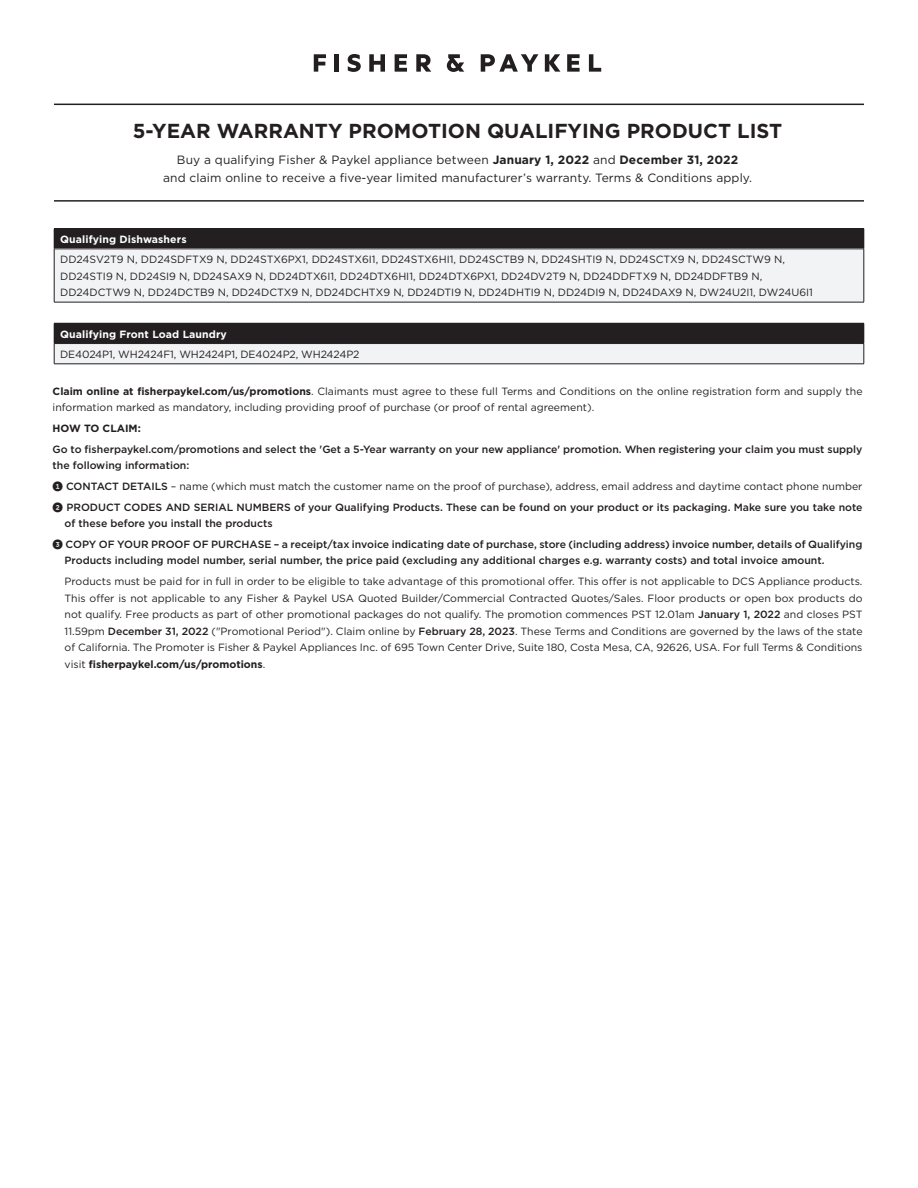
<style>
.page{position:relative;width:918px;height:1188px;background:#fff}
.page>*{position:absolute;margin:0;border:0;box-sizing:border-box;transform-origin:0 0}
.t1{font:700 20.25px "Gotham";color:#231f20}
.t2{font:12px "Gotham";letter-spacing:.01em;color:#231f20}
.t3{font:10.5px/16.5px "Gotham";color:#231f20}
.t4{font:500 10.5px/16.5px "Gotham";color:#231f20}
.t5{font:700 10.5px "Gotham";letter-spacing:.01em;color:#fff}
.t6{font:700 10.5px "Gotham";color:#231f20}
.s1{font-weight:700}
.s2{font-family:"Gotham FP Nos";font-weight:800}
.s3{font-weight:500}
</style>
<div class="page">
<div style="left:54px;top:323px;width:810px;height:21px;background:#231f20"></div>
<div style="left:54px;top:344px;width:810px;height:20px;background:#f2f3f4"></div>
<svg style="left:54px;top:344px;width:1px;height:20px"></svg>
<svg style="left:864px;top:323px;width:1px;height:41px"></svg>
<hr style="left:54px;top:364px;width:810px;height:1px;background:#231f20">
<hr style="left:54px;top:200px;width:810px;height:2px;background:#231f20">
<hr style="left:54px;top:104px;width:810px;height:1px;background:#231f20">
<svg style="left:314px;top:54px;width:12px;height:18px"></svg>
<hr style="left:335px;top:54px;width:4px;height:18px;background:#231f20">
<svg style="left:348px;top:54px;width:13px;height:18px"></svg>
<svg style="left:369px;top:54px;width:16px;height:18px"></svg>
<svg style="left:395px;top:54px;width:12px;height:18px"></svg>
<svg style="left:416px;top:54px;width:15px;height:18px"></svg>
<svg style="left:447px;top:54px;width:17px;height:18px"></svg>
<svg style="left:481px;top:54px;width:57px;height:18px"></svg>
<svg style="left:545px;top:54px;width:15px;height:18px"></svg>
<svg style="left:567px;top:54px;width:13px;height:18px"></svg>
<svg style="left:589px;top:54px;width:12px;height:18px"></svg>
<div style="left:54px;top:229px;width:810px;height:20px;background:#231f20"></div>
<div style="left:54px;top:249px;width:810px;height:53px;background:#f2f3f4"></div>
<hr style="left:54px;top:249px;width:810px;height:1px;background:#231f20">
<hr style="left:54px;top:249px;width:1px;height:53px;background:#231f20">
<hr style="left:864px;top:249px;width:1px;height:53px;background:#231f20">
<hr style="left:54px;top:302px;width:810px;height:1px;background:#231f20">
<hr style="left:54px;top:228px;width:810px;height:1px;background:#231f20">
<svg style="left:864px;top:229px;width:1px;height:20px"></svg>
<p class="t1" style="left:133px;top:117px;width:651px">5-YEAR WARRANTY PROMOTION QUALIFYING PRODUCT LIST</p>
<p class="t2" style="left:177px;top:152px;width:563px">Buy a qualifying Fisher &amp; Paykel appliance between <span class="s1">January 1, 2022</span> and <span class="s1">December 31, 2022</span></p>
<p class="t2" style="left:163px;top:170px;width:591px">and claim online to receive a five-year limited manufacturer’s warranty. Terms &amp; Conditions apply.</p>
<p class="t5" style="left:60px;top:232px;width:128px">Qualifying Dishwashers</p>
<p class="t3" style="left:60px;top:251px;width:754px">DD24SV2T9 N, DD24SDFTX9 N, DD24STX6PX1, DD24STX6I1, DD24STX6HI1, DD24SCTB9 N, DD24SHTI9 N, DD24SCTX9 N, DD24SCTW9 N,<br>DD24STI9 N, DD24SI9 N, DD24SAX9 N, DD24DTX6I1, DD24DTX6HI1, DD24DTX6PX1, DD24DV2T9 N, DD24DDFTX9 N, DD24DDFTB9 N,<br>DD24DCTW9 N, DD24DCTB9 N, DD24DCTX9 N, DD24DCHTX9 N, DD24DTI9 N, DD24DHTI9 N, DD24DI9 N, DD24DAX9 N, DW24U2I1, DW24U6I1</p>
<p class="t5" style="left:60px;top:327px;width:168px">Qualifying Front Load Laundry</p>
<p class="t3" style="left:60px;top:346px;width:301px">DE4024P1, WH2424F1, WH2424P1, DE4024P2, WH2424P2</p>
<p class="t3" style="left:53px;top:382px;width:811px"><span class="s1">Claim online at fisherpaykel.com/us/promotions</span>. Claimants must agree to these full Terms and Conditions on the online registration form and supply the information marked as mandatory, including providing proof of purchase (or proof of rental agreement).</p>
<p class="t6" style="left:53px;top:421px;width:90px">HOW TO CLAIM:</p>
<p class="t4" style="left:53px;top:440px;width:811px">Go to fisherpaykel.com/promotions and select the 'Get a 5-Year warranty on your new appliance' promotion. When registering your claim you must supply the following information:</p>
<p class="t3" style="left:53px;top:478px;width:811px"><span class="s2">1</span> <span class="s3">CONTACT DETAILS</span> – name (which must match the customer name on the proof of purchase), address, email address and daytime contact phone number</p>
<p class="t4" style="left:65px;top:498px;width:800px;text-indent:-12px"><span class="s2">2</span> PRODUCT CODES AND SERIAL NUMBERS of your Qualifying Products. These can be found on your product or its packaging. Make sure you take note of these before you install the products</p>
<p class="t4" style="left:65px;top:536px;width:799px;text-indent:-12px"><span class="s2">3</span> COPY OF YOUR PROOF OF PURCHASE – a receipt/tax invoice indicating date of purchase, store (including address) invoice number, details of Qualifying<br>Products including model number, serial number, the price paid (excluding any additional charges e.g. warranty costs) and total invoice amount.</p>
<p class="t3" style="left:65px;top:573px;width:800px;text-align:justify">Products must be paid for in full in order to be eligible to take advantage of this promotional offer. This offer is not applicable to DCS Appliance products.<br>This offer is not applicable to any Fisher &amp; Paykel USA Quoted Builder/Commercial Contracted Quotes/Sales. Floor products or open box products do not qualify. Free products as part of other promotional packages do not qualify. The promotion commences PST 12.01am <span class="s3">January 1, 2022</span> and closes PST 11.59pm <span class="s3">December 31, 2022</span> ("Promotional Period"). Claim online by <span class="s3">February 28, 2023</span>. These Terms and Conditions are governed by the laws of the state of California. The Promoter is Fisher &amp; Paykel Appliances Inc. of 695 Town Center Drive, Suite 180, Costa Mesa, CA, 92626, USA. For full Terms &amp; Conditions visit <span class="s1">fisherpaykel.com/us/promotions</span>.</p>
</div>
